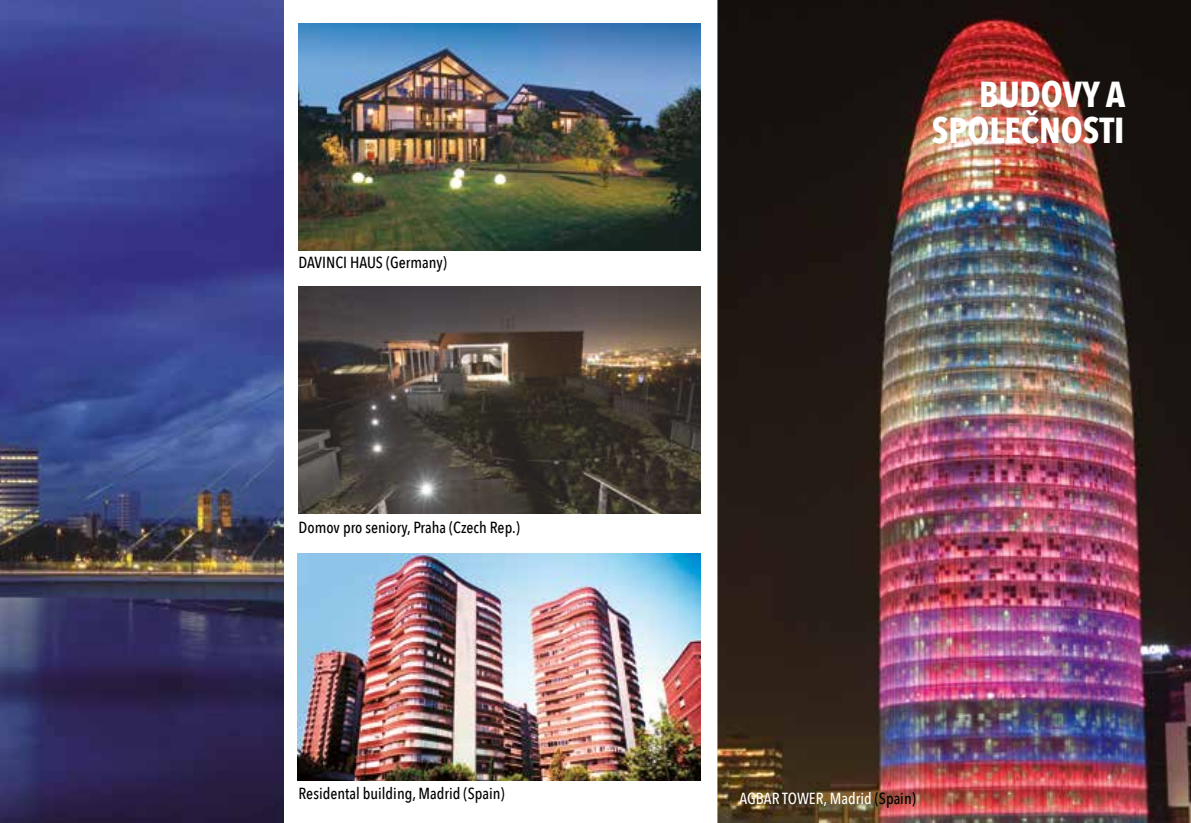
<style>
.page{position:relative;width:1191px;height:823px;background:#fff}
.page>*{position:absolute;margin:0;border:0;box-sizing:border-box;transform-origin:0 0}
.t1{font:700 36px/36px "Avenir Next Condensed";color:#fff;text-align:right}
.t2{font:500 16px "Avenir Next Condensed";color:#000}
.t3{font:500 16px "Avenir Next Condensed";color:#fff}
.s1{color:#000}
</style>
<div class="page">
<img style="left:0;top:0;width:283px;height:822px">
<img style="left:298px;top:24px;width:403px;height:226px">
<img style="left:717px;top:0;width:474px;height:822px">
<img style="left:298px;top:553px;width:402px;height:227px">
<svg style="left:298px;top:286px;width:402px;height:227px;background:#4d443e"></svg>
<p class="t2" style="left:298px;top:252px;width:150px">DAVINCI HAUS (Germany)</p>
<p class="t2" style="left:298px;top:517px;width:223px">Domov pro seniory, Praha (Czech Rep.)</p>
<p class="t2" style="left:298px;top:783px;width:208px">Residental building, Madrid (Spain)</p>
<h1 class="t1" style="left:932px;top:76px;width:195px">BUDOVY A<br>SPOLEČNOSTI</h1>
<p class="t3" style="left:739px;top:787px;width:178px">AGBAR TOWER, Madrid <span class="s1">(Spain)</span></p>
</div>
